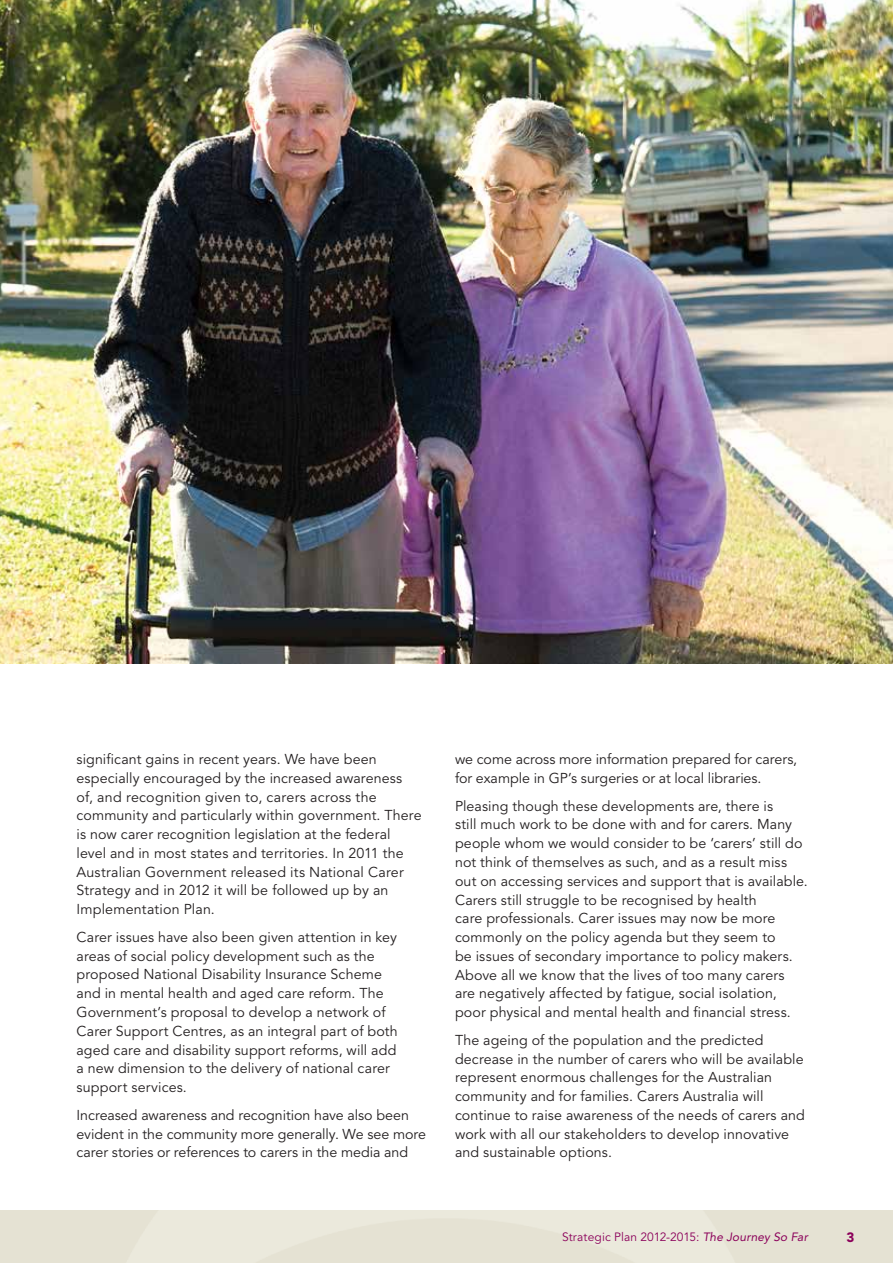
<style>
.page{position:relative;width:893px;height:1263px;background:#fff}
.page>*{position:absolute;margin:0;border:0;box-sizing:border-box;transform-origin:0 0}
.t1{font:14.25px/18.8px "Avenir LT Std";letter-spacing:.005em;color:#231f20}
.t2{font:900 13.5px "Avenir LT Std";color:#8b005a}
.t3{font:12px "Avenir LT Std";letter-spacing:.01em;color:#8b005a}
.s1{font-style:italic}
</style>
<div class="page">
<img style="left:0;top:0;width:893px;height:663px">
<p class="t1" style="left:77px;top:750px;width:347px">significant gains in recent years. We have been especially encouraged by the increased awareness of, and recognition given to, carers across the community and particularly within government. There is now carer recognition legislation at the federal level and in most states and territories. In 2011 the Australian Government released its National Carer Strategy and in 2012 it will be followed up by an Implementation Plan.</p>
<p class="t1" style="left:77px;top:928px;width:323px">Carer issues have also been given attention in key areas of social policy development such as the proposed National Disability Insurance Scheme and in mental health and aged care reform. The Government’s proposal to develop a network of Carer Support Centres, as an integral part of both aged care and disability support reforms, will add a new dimension to the delivery of national carer support services.</p>
<p class="t1" style="left:77px;top:1106px;width:351px">Increased awareness and recognition have also been evident in the community more generally. We see more carer stories or references to carers in the media and</p>
<p class="t1" style="left:455px;top:750px;width:344px">we come across more information prepared for carers, for example in GP’s surgeries or at local libraries.</p>
<p class="t1" style="left:455px;top:797px;width:354px">Pleasing though these developments are, there is<br>still much work to be done with and for carers. Many people whom we would consider to be ‘carers’ still do not think of themselves as such, and as a result miss out on accessing services and support that is available.<br>Carers still struggle to be recognised by health<br>care professionals. Carer issues may now be more commonly on the policy agenda but they seem to<br>be issues of secondary importance to policy makers.<br>Above all we know that the lives of too many carers are negatively affected by fatigue, social isolation, poor physical and mental health and financial stress.</p>
<p class="t1" style="left:455px;top:1031px;width:351px">The ageing of the population and the predicted decrease in the number of carers who will be available represent enormous challenges for the Australian community and for families. Carers Australia will continue to raise awareness of the needs of carers and work with all our stakeholders to develop innovative and sustainable options.</p>
<p class="t3" style="left:562px;top:1230px;width:247px">Strategic Plan 2012-2015: <span class="s1">The Journey So Far</span></p>
<p class="t2" style="left:846px;top:1229px;width:9px">3</p>
</div>
